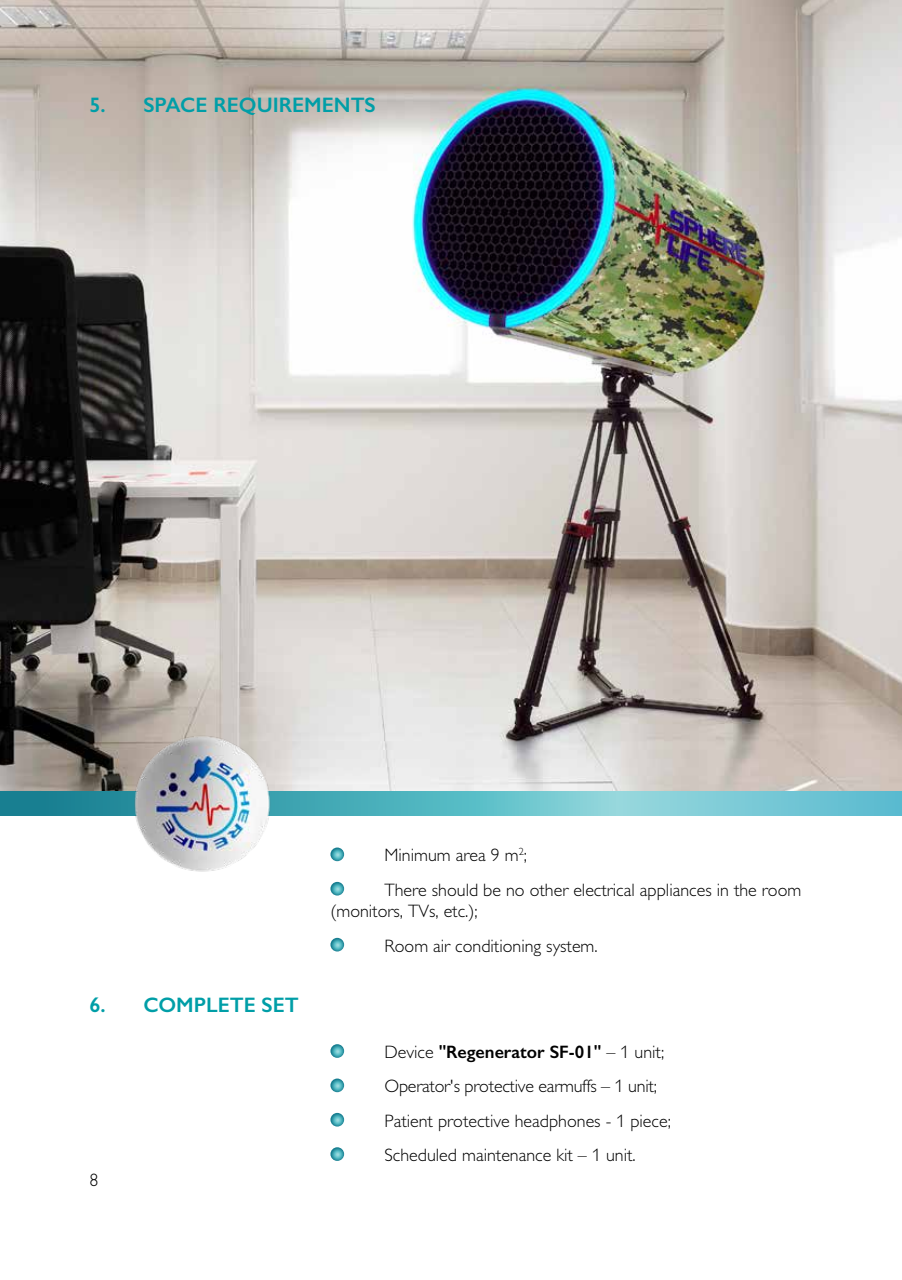
<style>
.page{position:relative;width:902px;height:1280px;background:#fff}
.page>*{position:absolute;margin:0;border:0;box-sizing:border-box;transform-origin:0 0}
.t1{font:600 21px "Gill Sans";color:#009ea7}
.t2{font:18px/34.3px "Gill Sans Light C";color:#000}
.t3{font:600 18px "Gill Sans";color:#000}
.s1{font-family:"Gill Sans Light C";font-weight:400}
</style>
<div class="page">
<img style="left:0;top:0;width:901px;height:791px">
<svg style="left:330px;top:847px;width:14px;height:14px"></svg>
<svg style="left:330px;top:882px;width:14px;height:13px"></svg>
<svg style="left:330px;top:938px;width:14px;height:13px"></svg>
<svg style="left:330px;top:1044px;width:14px;height:14px"></svg>
<svg style="left:330px;top:1078px;width:14px;height:14px"></svg>
<svg style="left:330px;top:1113px;width:14px;height:13px"></svg>
<svg style="left:330px;top:1147px;width:14px;height:14px"></svg>
<svg style="left:0;top:791px;width:901px;height:24px;background:#5cb6c2"></svg>
<img style="left:130px;top:730px;width:147px;height:142px">
<p class="t1" style="left:89px;top:92px;width:288px">5. SPACE REQUIREMENTS</p>
<p class="t1" style="left:89px;top:992px;width:211px">6. COMPLETE SET</p>
<p class="t2" style="left:89px;top:1163px;width:10px">8</p>
<p class="t2" style="left:384px;top:838px;width:418px">Minimum area 9 m<sup>2</sup>;<br>There should be no other electrical appliances in the room</p>
<p class="t2" style="left:384px;top:894px;width:215px;text-indent:-54px">(monitors, TVs, etc.);<br>Room air conditioning system.</p>
<p class="t3" style="left:384px;top:1041px;width:281px"><span class="s1">Device</span> "Regenerator SF-01" <span class="s1">– 1 unit;</span></p>
<p class="t2" style="left:384px;top:1069px;width:288px">Operator's protective earmuffs – 1 unit;<br>Patient protective headphones - 1 piece;<br>Scheduled maintenance kit – 1 unit.</p>
</div>
